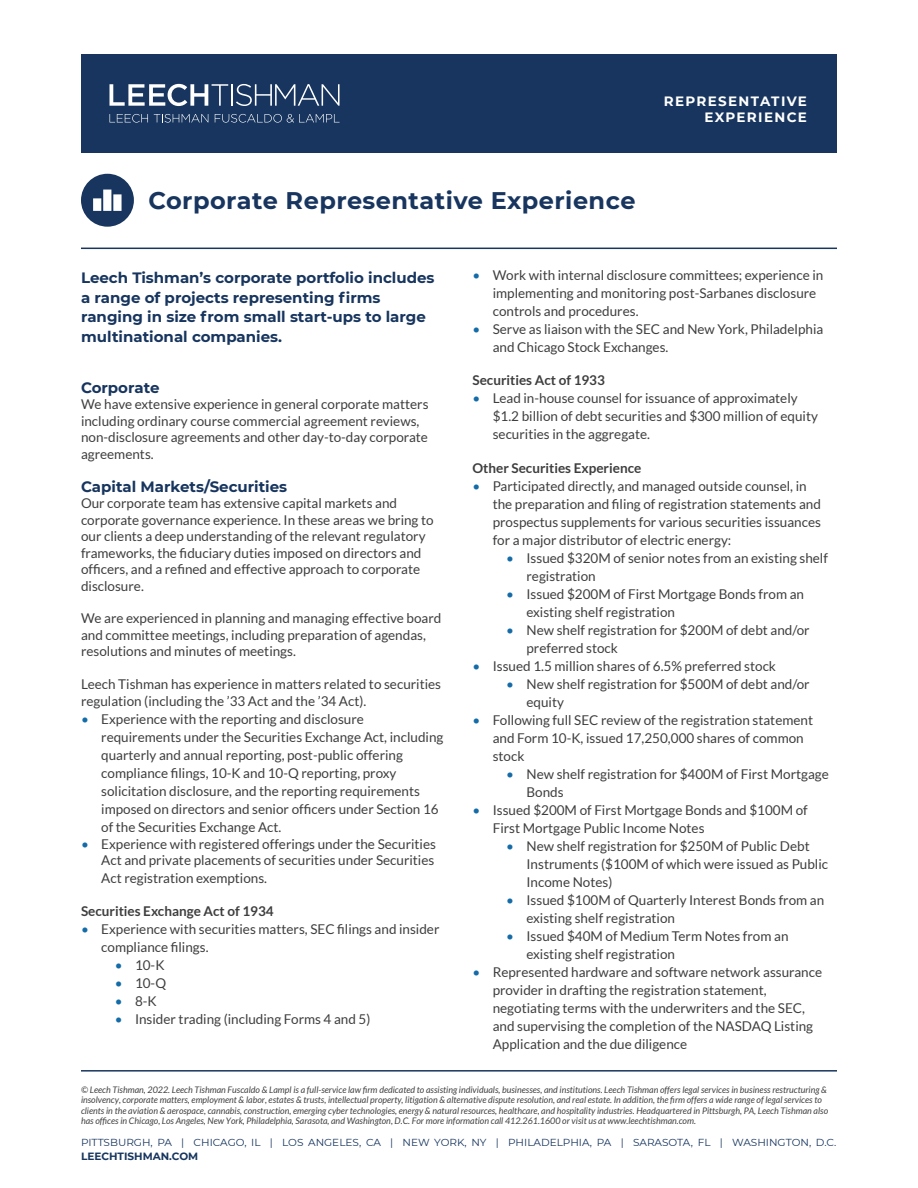
<style>
.page{position:relative;width:918px;height:1188px;background:#fff}
.page>*{position:absolute;margin:0;border:0;box-sizing:border-box;transform-origin:0 0}
.t1{font:700 24px "Montserrat";letter-spacing:.02em;color:#17355e}
.t2{font:700 15px/19.5px "Montserrat";color:#17355e}
.t3{font:13.5px/18px "Lato";color:#3e3e3f}
.t4{font:700 13.5px "Lato";color:#3e3e3f}
.t5{font:700 13.5px/16.2px "Montserrat";letter-spacing:.1em;color:#fff;text-align:right}
.t6{font:700 10.5px "Montserrat";color:#17355e}
.t7{font:10.2px "Montserrat";color:#17355e}
.t8{font:italic 9px/10.5px "Lato";color:#414042}
.s1{color:#136ba8}
</style>
<div class="page">
<hr style="left:81px;top:1070px;width:756px;height:2px;background:#17355e">
<div style="left:81px;top:54px;width:756px;height:99px;background:#17355e"></div>
<svg style="left:110px;top:84px;width:118px;height:22px"></svg>
<hr style="left:231px;top:84px;width:2px;height:22px;background:#fff">
<svg style="left:236px;top:84px;width:104px;height:22px"></svg>
<svg style="left:110px;top:114px;width:38px;height:9px"></svg>
<svg style="left:154px;top:114px;width:54px;height:9px"></svg>
<svg style="left:215px;top:114px;width:125px;height:9px"></svg>
<hr style="left:81px;top:248px;width:756px;height:1px;background:#17355e">
<div style="left:81px;top:174px;width:53px;height:53px;background:#17355e;border-radius:50%"></div>
<svg style="left:93px;top:190px;width:29px;height:21px"></svg>
<h2 class="t1" style="left:148px;top:183px;width:489px">Corporate Representative Experience</h2>
<p class="t5" style="left:664px;top:92px;width:145px">REPRESENTATIVE<br>EXPERIENCE</p>
<h5 class="t2" style="left:81px;top:267px;width:355px">Leech Tishman’s corporate portfolio includes</h5>
<h5 class="t2" style="left:81px;top:287px;width:301px">a range of projects representing firms</h5>
<h5 class="t2" style="left:81px;top:306px;width:346px">ranging in size from small start-ups to large multinational companies.</h5>
<p class="t2" style="left:81px;top:377px;width:80px">Corporate</p>
<p class="t3" style="left:81px;top:396px;width:349px;line-height:16.5px">We have extensive experience in general corporate matters including ordinary course commercial agreement reviews, non-disclosure agreements and other day-to-day corporate agreements.</p>
<h5 class="t2" style="left:81px;top:476px;width:208px">Capital Markets/Securities</h5>
<p class="t3" style="left:81px;top:495px;width:354px;line-height:16.5px">Our corporate team has extensive capital markets and corporate governance experience. In these areas we bring to our clients a deep understanding of the relevant regulatory</p>
<p class="t3" style="left:81px;top:544px;width:342px;line-height:16.5px">frameworks, the fiduciary duties imposed on directors and officers, and a refined and effective approach to corporate</p>
<p class="t3" style="left:81px;top:577px;width:64px">disclosure.</p>
<p class="t3" style="left:81px;top:610px;width:362px;line-height:16.5px">We are experienced in planning and managing effective board and committee meetings, including preparation of agendas, resolutions and minutes of meetings.</p>
<p class="t3" style="left:81px;top:676px;width:362px;line-height:16.5px">Leech Tishman has experience in matters related to securities regulation (including the ’33 Act and the ’34 Act).</p>
<p class="t3" style="left:101px;top:710px;width:344px;text-indent:-20px"><span class="s1">•</span> Experience with the reporting and disclosure requirements under the Securities Exchange Act, including quarterly and annual reporting, post-public offering</p>
<p class="t3" style="left:101px;top:764px;width:297px">compliance filings, 10-K and 10-Q reporting, proxy</p>
<p class="t3" style="left:101px;top:782px;width:320px">solicitation disclosure, and the reporting requirements</p>
<p class="t3" style="left:101px;top:800px;width:339px">imposed on directors and senior officers under Section 16</p>
<p class="t3" style="left:101px;top:818px;width:182px">of the Securities Exchange Act.</p>
<p class="t3" style="left:81px;top:835px;width:357px;line-height:16.5px;text-align:right"><span class="s1">•</span> Experience with registered offerings under the Securities<br>Act and private placements of securities under Securities</p>
<p class="t3" style="left:101px;top:869px;width:167px">Act registration exemptions.</p>
<h5 class="t4" style="left:81px;top:903px;width:194px">Securities Exchange Act of 1934</h5>
<p class="t3" style="left:81px;top:920px;width:360px"><span class="s1">•</span> Experience with securities matters, SEC filings and insider</p>
<p class="t3" style="left:101px;top:938px;width:109px">compliance filings.</p>
<p class="t3" style="left:115px;top:956px;width:51px"><span class="s1">•</span> 10-K</p>
<p class="t3" style="left:115px;top:974px;width:53px"><span class="s1">•</span> 10-Q</p>
<p class="t3" style="left:115px;top:992px;width:43px"><span class="s1">•</span> 8-K</p>
<p class="t3" style="left:115px;top:1010px;width:257px"><span class="s1">•</span> Insider trading (including Forms 4 and 5)</p>
<p class="t3" style="left:493px;top:266px;width:332px;text-indent:-20px"><span class="s1">•</span> Work with internal disclosure committees; experience in implementing and monitoring post-Sarbanes disclosure controls and procedures.</p>
<p class="t3" style="left:493px;top:320px;width:332px;text-indent:-20px"><span class="s1">•</span> Serve as liaison with the SEC and New York, Philadelphia and Chicago Stock Exchanges.</p>
<h5 class="t4" style="left:472px;top:372px;width:134px">Securities Act of 1933</h5>
<p class="t3" style="left:472px;top:389px;width:327px"><span class="s1">•</span> Lead in-house counsel for issuance of approximately</p>
<p class="t3" style="left:493px;top:407px;width:327px">$1.2 billion of debt securities and $300 million of equity</p>
<p class="t3" style="left:493px;top:425px;width:159px">securities in the aggregate.</p>
<h5 class="t4" style="left:472px;top:460px;width:170px">Other Securities Experience</h5>
<p class="t3" style="left:472px;top:477px;width:336px"><span class="s1">•</span> Participated directly, and managed outside counsel, in</p>
<p class="t3" style="left:493px;top:495px;width:330px">the preparation and filing of registration statements and</p>
<p class="t3" style="left:493px;top:513px;width:330px">prospectus supplements for various securities issuances for a major distributor of electric energy:</p>
<p class="t3" style="left:526px;top:549px;width:303px;text-indent:-20px"><span class="s1">•</span> Issued $320M of senior notes from an existing shelf registration</p>
<p class="t3" style="left:526px;top:585px;width:279px;text-indent:-20px"><span class="s1">•</span> Issued $200M of First Mortgage Bonds from an existing shelf registration</p>
<p class="t3" style="left:526px;top:621px;width:285px;text-indent:-20px"><span class="s1">•</span> New shelf registration for $200M of debt and/or preferred stock</p>
<p class="t3" style="left:472px;top:657px;width:305px"><span class="s1">•</span> Issued 1.5 million shares of 6.5% preferred stock</p>
<p class="t3" style="left:526px;top:675px;width:285px;text-indent:-20px"><span class="s1">•</span> New shelf registration for $500M of debt and/or equity</p>
<p class="t3" style="left:472px;top:711px;width:342px"><span class="s1">•</span> Following full SEC review of the registration statement</p>
<p class="t3" style="left:493px;top:729px;width:313px">and Form 10-K, issued 17,250,000 shares of common</p>
<p class="t3" style="left:493px;top:747px;width:33px">stock</p>
<p class="t3" style="left:526px;top:765px;width:304px;text-indent:-20px"><span class="s1">•</span> New shelf registration for $400M of First Mortgage<br>Bonds</p>
<p class="t3" style="left:493px;top:801px;width:317px;text-indent:-20px"><span class="s1">•</span> Issued $200M of First Mortgage Bonds and $100M of<br>First Mortgage Public Income Notes</p>
<p class="t3" style="left:526px;top:837px;width:303px;text-indent:-20px"><span class="s1">•</span> New shelf registration for $250M of Public Debt<br>Instruments ($100M of which were issued as Public</p>
<p class="t3" style="left:526px;top:873px;width:87px">Income Notes)</p>
<p class="t3" style="left:526px;top:891px;width:299px;text-indent:-20px"><span class="s1">•</span> Issued $100M of Quarterly Interest Bonds from an existing shelf registration</p>
<p class="t3" style="left:526px;top:927px;width:264px;text-indent:-20px"><span class="s1">•</span> Issued $40M of Medium Term Notes from an existing shelf registration</p>
<p class="t3" style="left:493px;top:963px;width:331px;text-indent:-20px"><span class="s1">•</span> Represented hardware and software network assurance provider in drafting the registration statement, negotiating terms with the underwriters and the SEC, and supervising the completion of the NASDAQ Listing Application and the due diligence</p>
<p class="t8" style="left:81px;top:1084px;width:749px">© Leech Tishman, 2022. Leech Tishman Fuscaldo &amp; Lampl is a full-service law firm dedicated to assisting individuals, businesses, and institutions. Leech Tishman offers legal services in business restructuring &amp; insolvency, corporate matters, employment &amp; labor, estates &amp; trusts, intellectual property, litigation &amp; alternative dispute resolution, and real estate. In addition, the firm offers a wide range of legal services to clients in the aviation &amp; aerospace, cannabis, construction, emerging cyber technologies, energy &amp; natural resources, healthcare, and hospitality industries. Headquartered in Pittsburgh, PA, Leech Tishman also has offices in Chicago, Los Angeles, New York, Philadelphia, Sarasota, and Washington, D.C. For more information call 412.261.1600 or visit us at www.leechtishman.com.</p>
<p class="t7" style="left:81px;top:1135px;width:757px">PITTSBURGH, PA | CHICAGO, IL | LOS ANGELES, CA | NEW YORK, NY | PHILADELPHIA, PA | SARASOTA, FL | WASHINGTON, D.C.</p>
<p class="t6" style="left:81px;top:1148px;width:119px">LEECHTISHMAN.COM</p>
</div>
